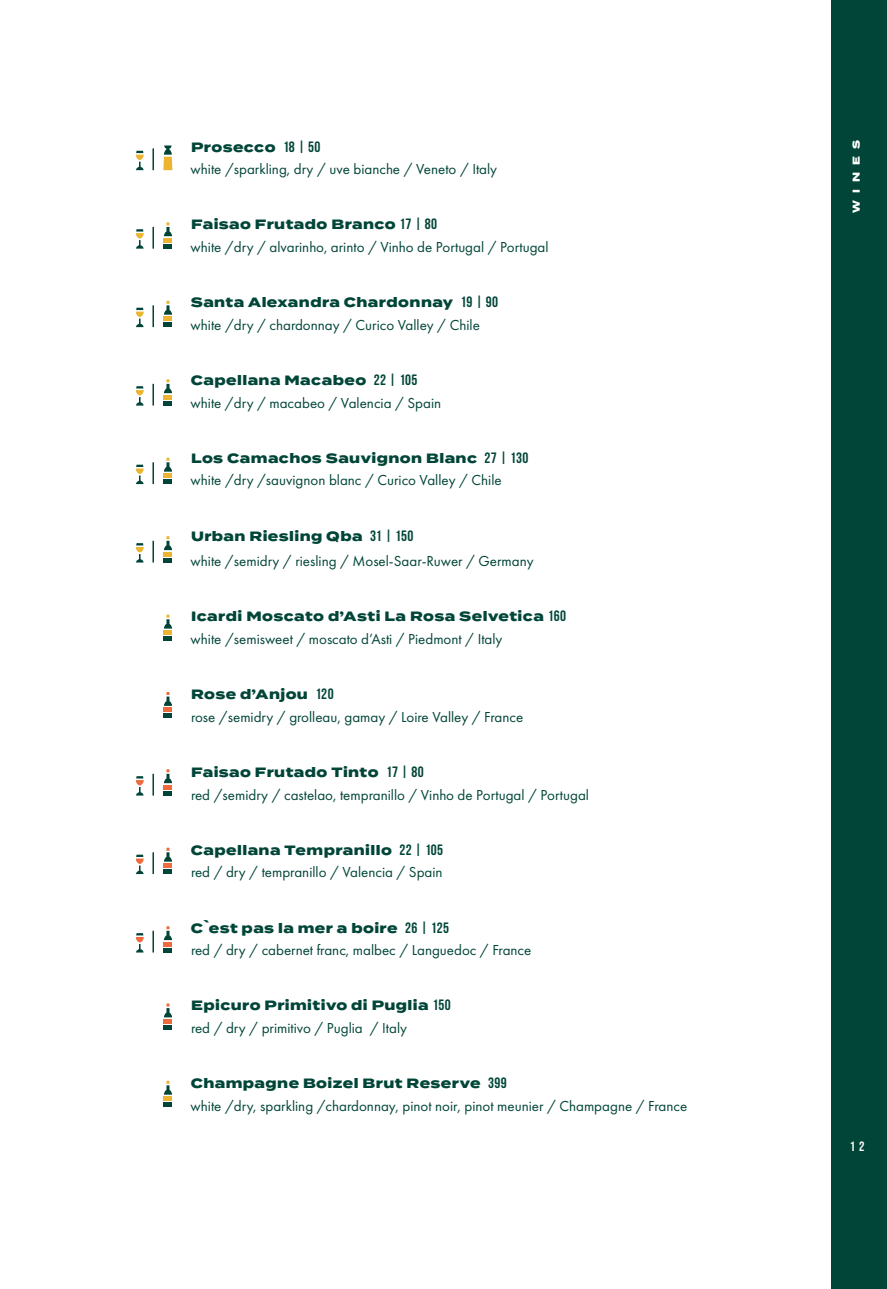
<style>
.page{position:relative;width:887px;height:1289px;background:#fff}
.page>*{position:absolute;margin:0;border:0;box-sizing:border-box;transform-origin:0 0}
.t1{font:15px "Futura PT";color:#004538}
.t2{font:800 13.5px "Termina";letter-spacing:.03em;color:#004538}
.t3{font:13.5px "Bebas Neue";color:#fff}
.t4{font:800 10.05px "Termina";letter-spacing:.7em;color:#fff}
.s1{font-family:"Bebas Neue";font-weight:700;font-size:15px}
</style>
<div class="page">
<div style="left:831px;top:0;width:55px;height:1288px;background:#004538"></div>
<svg style="left:163px;top:145px;width:9px;height:25px"></svg>
<svg style="left:136px;top:151px;width:8px;height:19px"></svg>
<hr style="left:152px;top:148px;width:2px;height:22px;background:#004538">
<svg style="left:136px;top:229px;width:8px;height:20px"></svg>
<hr style="left:152px;top:227px;width:2px;height:22px;background:#004538">
<div style="left:164px;top:244px;width:8px;height:5px;background:#004538"></div>
<svg style="left:164px;top:222px;width:8px;height:20px"></svg>
<svg style="left:136px;top:308px;width:8px;height:19px"></svg>
<hr style="left:152px;top:305px;width:2px;height:22px;background:#004538">
<div style="left:164px;top:316px;width:8px;height:5px;background:#ebb531"></div>
<div style="left:164px;top:322px;width:8px;height:5px;background:#004538"></div>
<svg style="left:164px;top:301px;width:8px;height:14px"></svg>
<svg style="left:136px;top:386px;width:8px;height:19px"></svg>
<hr style="left:152px;top:384px;width:2px;height:21px;background:#004538">
<svg style="left:164px;top:379px;width:8px;height:26px"></svg>
<svg style="left:136px;top:464px;width:8px;height:20px"></svg>
<hr style="left:152px;top:462px;width:2px;height:22px;background:#004538">
<div style="left:164px;top:473px;width:8px;height:5px;background:#ebb531"></div>
<div style="left:164px;top:479px;width:8px;height:5px;background:#004538"></div>
<svg style="left:164px;top:457px;width:8px;height:14px"></svg>
<svg style="left:136px;top:543px;width:8px;height:19px"></svg>
<hr style="left:152px;top:541px;width:2px;height:21px;background:#004538">
<div style="left:164px;top:551px;width:8px;height:5px;background:#ebb531"></div>
<svg style="left:164px;top:558px;width:8px;height:4px"></svg>
<svg style="left:164px;top:536px;width:8px;height:14px"></svg>
<div style="left:164px;top:630px;width:8px;height:5px;background:#ebb531"></div>
<div style="left:164px;top:636px;width:8px;height:5px;background:#004538"></div>
<svg style="left:164px;top:614px;width:8px;height:14px"></svg>
<div style="left:164px;top:707px;width:8px;height:5px;background:#ef6a3c"></div>
<div style="left:164px;top:713px;width:8px;height:5px;background:#004538"></div>
<svg style="left:164px;top:692px;width:8px;height:14px"></svg>
<svg style="left:136px;top:776px;width:8px;height:19px"></svg>
<hr style="left:152px;top:773px;width:2px;height:22px;background:#004538">
<div style="left:164px;top:784px;width:8px;height:5px;background:#ef6a3c"></div>
<svg style="left:164px;top:791px;width:8px;height:4px"></svg>
<svg style="left:164px;top:769px;width:8px;height:14px"></svg>
<svg style="left:136px;top:854px;width:8px;height:20px"></svg>
<hr style="left:152px;top:852px;width:2px;height:22px;background:#004538">
<div style="left:164px;top:869px;width:8px;height:5px;background:#004538"></div>
<svg style="left:164px;top:847px;width:8px;height:20px"></svg>
<svg style="left:136px;top:933px;width:8px;height:19px"></svg>
<hr style="left:152px;top:930px;width:2px;height:22px;background:#004538">
<div style="left:164px;top:941px;width:8px;height:5px;background:#ef6a3c"></div>
<div style="left:164px;top:947px;width:8px;height:5px;background:#004538"></div>
<svg style="left:164px;top:926px;width:8px;height:14px"></svg>
<div style="left:164px;top:1018px;width:8px;height:5px;background:#ef6a3c"></div>
<svg style="left:164px;top:1025px;width:8px;height:4px"></svg>
<svg style="left:164px;top:1003px;width:8px;height:14px"></svg>
<div style="left:164px;top:1102px;width:8px;height:5px;background:#004538"></div>
<svg style="left:164px;top:1080px;width:8px;height:20px"></svg>
<p class="t2" style="left:191px;top:137px;width:131px">Prosecco <span class="s1">18 | 50</span></p>
<p class="t1" style="left:191px;top:160px;width:308px">white /sparkling, dry / uve bianche / Veneto / Italy</p>
<p class="t2" style="left:191px;top:215px;width:247px">Faisao Frutado Branco <span class="s1">17 | 80</span></p>
<p class="t1" style="left:191px;top:238px;width:359px">white /dry / alvarinho, arinto / Vinho de Portugal / Portugal</p>
<p class="t2" style="left:191px;top:292px;width:309px">Santa Alexandra Chardonnay <span class="s1">19 | 90</span></p>
<p class="t1" style="left:191px;top:316px;width:291px">white /dry / chardonnay / Curico Valley / Chile</p>
<p class="t2" style="left:191px;top:370px;width:228px">Capellana Macabeo <span class="s1">22 | 105</span></p>
<p class="t1" style="left:191px;top:393px;width:252px">white /dry / macabeo / Valencia / Spain</p>
<p class="t2" style="left:191px;top:448px;width:339px">Los Camachos Sauvignon Blanc <span class="s1">27 | 130</span></p>
<p class="t1" style="left:191px;top:471px;width:312px">white /dry /sauvignon blanc / Curico Valley / Chile</p>
<p class="t2" style="left:191px;top:526px;width:224px">Urban Riesling Qba <span class="s1">31 | 150</span></p>
<p class="t1" style="left:191px;top:552px;width:344px">white /semidry / riesling / Mosel-Saar-Ruwer / Germany</p>
<p class="t2" style="left:191px;top:606px;width:376px">Icardi Moscato d’Asti La Rosa Selvetica <span class="s1">160</span></p>
<p class="t1" style="left:191px;top:630px;width:313px">white /semisweet / moscato d’Asti / Piedmont / Italy</p>
<p class="t2" style="left:191px;top:684px;width:144px">Rose d’Anjou <span class="s1">120</span></p>
<p class="t1" style="left:191px;top:708px;width:334px">rose /semidry / grolleau, gamay / Loire Valley / France</p>
<p class="t2" style="left:191px;top:762px;width:234px">Faisao Frutado Tinto <span class="s1">17 | 80</span></p>
<p class="t1" style="left:191px;top:785px;width:399px">red /semidry / castelao, tempranillo / Vinho de Portugal / Portugal</p>
<p class="t2" style="left:191px;top:840px;width:254px">Capellana Tempranillo <span class="s1">22 | 105</span></p>
<p class="t1" style="left:191px;top:863px;width:253px">red / dry / tempranillo / Valencia / Spain</p>
<p class="t2" style="left:191px;top:917px;width:260px">C`est pas la mer a boire <span class="s1">26 | 125</span></p>
<p class="t1" style="left:191px;top:941px;width:342px">red / dry / cabernet franc, malbec / Languedoc / France</p>
<p class="t2" style="left:191px;top:995px;width:261px">Epicuro Primitivo di Puglia <span class="s1">150</span></p>
<p class="t1" style="left:191px;top:1019px;width:217px">red / dry / primitivo / Puglia / Italy</p>
<p class="t2" style="left:191px;top:1073px;width:317px">Champagne Boizel Brut Reserve <span class="s1">399</span></p>
<p class="t1" style="left:191px;top:1096px;width:498px">white /dry, sparkling /chardonnay, pinot noir, pinot meunier / Champagne / France</p>
<p class="t4" style="left:848px;top:213px;width:74px;rotate:-90deg">WINES</p>
<p class="t3" style="left:849px;top:1138px;width:16px">1 2</p>
</div>
